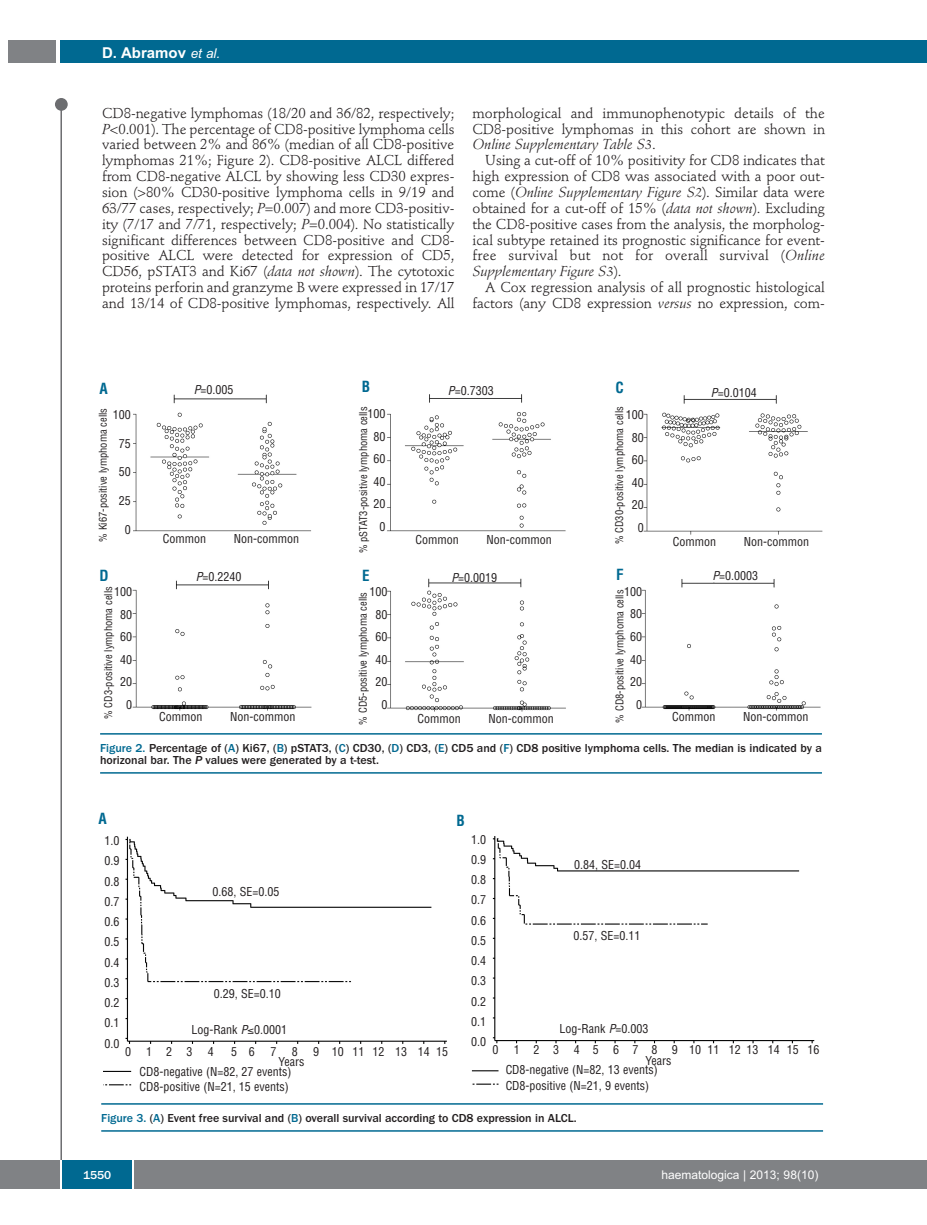
<style>
.page{position:relative;width:927px;height:1225px;background:#fff}
.page>*{position:absolute;margin:0;border:0;box-sizing:border-box;transform-origin:0 0}
.t1{font:700 15px "Arial";color:#fff}
.t2{font:700 condensed 15px "Helvetica";color:#006991}
.t3{font:14.25px/15.9px "Stempel Schneidler";letter-spacing:-.005em;color:#231f20;text-align:justify}
.t4{font:condensed 12px/22.5px "Helvetica";color:#231f20;text-align:right}
.t5{font:500 12px/12px "Franklin Gothic";color:#231f20}
.t6{font:12px "Arial";color:#fff}
.t7{font:500 12px "Franklin Gothic";color:#fff}
.t8{font:condensed 10.5px "Helvetica";color:#231f20}
.s1{font-weight:400;font-style:italic;font-size:13.5px}
.s2{font-style:italic}
.s3{color:#006991}
</style>
<div class="page">
<div style="left:911px;top:40px;width:16px;height:22px;background:#006991"></div>
<div style="left:910px;top:1160px;width:17px;height:28px;background:#808285"></div>
<div style="left:55px;top:98px;width:13px;height:13px;background:#6c6d70;border-radius:50%"></div>
<hr style="left:60px;top:101px;width:2px;height:1061px;background:#6c6d70">
<div style="left:60px;top:40px;width:852px;height:22px;background:#006991"></div>
<div style="left:9px;top:40px;width:47px;height:22px;background:#808285"></div>
<div style="left:0;top:1160px;width:911px;height:28px;background:#808285"></div>
<div style="left:62px;top:1160px;width:71px;height:28px;background:#006991"></div>
<hr style="left:60px;top:1160px;width:2px;height:28px;background:#fff">
<svg style="left:133px;top:1160px;width:1px;height:28px"></svg>
<img style="left:130px;top:394px;width:693px;height:318px">
<hr style="left:100px;top:733px;width:722px;height:1px;background:#006991">
<hr style="left:100px;top:772px;width:722px;height:1px;background:#006991">
<img style="left:103px;top:836px;width:712px;height:250px">
<hr style="left:101px;top:1103px;width:722px;height:1px;background:#006991">
<hr style="left:101px;top:1130px;width:722px;height:1px;background:#006991">
<p class="t1" style="left:102px;top:44px;width:120px">D. Abramov <span class="s1">et al.</span></p>
<p class="t3" style="left:102px;top:106px;width:354px">CD8-negative lymphomas (18/20 and 36/82, respectively; <span class="s2">P</span>&lt;0.001). The percentage of CD8-positive lymphoma cells varied between 2% and 86% (median of all CD8-positive lymphomas 21%; Figure 2). CD8-positive ALCL differed from CD8-negative ALCL by showing less CD30 expres&shy;sion (&gt;80% CD30-positive lymphoma cells in 9/19 and 63/77 cases, respectively; <span class="s2">P</span>=0.007) and more CD3-positiv&shy;ity (7/17 and 7/71, respectively; <span class="s2">P</span>=0.004). No statistically significant differences between CD8-positive and CD8- positive ALCL were detected for expression of CD5, CD56, pSTAT3 and Ki67 (<span class="s2">data not shown</span>). The cytotoxic proteins perforin and granzyme B were expressed in 17/17 and 13/14 of CD8-positive lymphomas, respectively. All</p>
<p class="t3" style="left:472px;top:106px;width:354px">morphological and immunophenotypic details of the CD8-positive lymphomas in this cohort are shown in <span class="s2">Online Supplementary Table S3</span>.</p>
<p class="t3" style="left:472px;top:154px;width:354px;text-indent:13px">Using a cut-off of 10% positivity for CD8 indicates that high expression of CD8 was associated with a poor out&shy;come (<span class="s2">Online Supplementary Figure S2</span>). Similar data were obtained for a cut-off of 15% (<span class="s2">data not shown</span>). Excluding the CD8-positive cases from the analysis, the morpholog&shy;ical subtype retained its prognostic significance for event&shy;free survival but not for overall survival (<span class="s2">Online Supplementary Figure S3</span>).</p>
<p class="t3" style="left:472px;top:280px;width:354px;text-align:right">A Cox regression analysis of all prognostic histological factors (any CD8 expression <span class="s2">versus</span> no expression, com-</p>
<p class="t2" style="left:100px;top:380px;width:10px">A</p>
<p class="t8" style="left:97px;top:542px;width:135px;rotate:-90deg">% Ki67-positive lymphoma cells</p>
<p class="t4" style="left:113px;top:404px;width:19px">100</p>
<p class="t4" style="left:119px;top:432px;width:13px">75</p>
<p class="t4" style="left:119px;top:461px;width:13px">50</p>
<p class="t4" style="left:119px;top:489px;width:13px">25</p>
<p class="t4" style="left:125px;top:518px;width:7px">0</p>
<p class="t2" style="left:362px;top:378px;width:10px">B</p>
<p class="t2" style="left:616px;top:379px;width:10px">C</p>
<p class="t4" style="left:194px;top:379px;width:41px"><span class="s2">P</span>=0.005</p>
<p class="t4" style="left:448px;top:380px;width:47px"><span class="s2">P</span>=0.7303</p>
<p class="t4" style="left:711px;top:381px;width:47px"><span class="s2">P</span>=0.0104</p>
<p class="t8" style="left:357px;top:553px;width:148px;rotate:-90deg">% pSTAT3-positive lymphoma cells</p>
<p class="t8" style="left:613px;top:544px;width:140px;rotate:-90deg">% CD30-positive lymphoma cells</p>
<p class="t4" style="left:368px;top:403px;width:19px">100<br>80<br>60<br>40<br>20<br>0</p>
<p class="t4" style="left:626px;top:404px;width:19px">100<br>80<br>60<br>40<br>20<br>0</p>
<p class="t4" style="left:163px;top:528px;width:45px">Common</p>
<p class="t4" style="left:234px;top:528px;width:67px">Non-common</p>
<p class="t4" style="left:416px;top:529px;width:45px">Common</p>
<p class="t4" style="left:487px;top:529px;width:67px">Non-common</p>
<p class="t4" style="left:673px;top:531px;width:45px">Common</p>
<p class="t4" style="left:744px;top:531px;width:67px">Non-common</p>
<p class="t2" style="left:100px;top:567px;width:11px">D</p>
<p class="t2" style="left:362px;top:567px;width:9px">E</p>
<p class="t2" style="left:616px;top:566px;width:9px">F</p>
<p class="t4" style="left:196px;top:565px;width:47px"><span class="s2">P</span>=0.2240</p>
<p class="t4" style="left:451px;top:566px;width:47px"><span class="s2">P</span>=0.0019</p>
<p class="t4" style="left:712px;top:564px;width:47px"><span class="s2">P</span>=0.0003</p>
<p class="t8" style="left:102px;top:719px;width:134px;rotate:-90deg">% CD3-positive lymphoma cells</p>
<p class="t8" style="left:357px;top:725px;width:134px;rotate:-90deg">% CD5-positive lymphoma cells</p>
<p class="t8" style="left:614px;top:722px;width:134px;rotate:-90deg">% CD8-positive lymphoma cells</p>
<p class="t4" style="left:624px;top:580px;width:19px">100<br>80<br>60<br>40<br>20<br>0</p>
<p class="t4" style="left:114px;top:581px;width:19px">100<br>80<br>60<br>40<br>20<br>0</p>
<p class="t4" style="left:369px;top:581px;width:19px">100<br>80<br>60<br>40<br>20<br>0</p>
<p class="t4" style="left:159px;top:706px;width:45px">Common</p>
<p class="t4" style="left:230px;top:706px;width:67px">Non-common</p>
<p class="t4" style="left:417px;top:707px;width:45px">Common</p>
<p class="t4" style="left:488px;top:707px;width:67px">Non-common</p>
<p class="t4" style="left:672px;top:706px;width:45px">Common</p>
<p class="t4" style="left:743px;top:706px;width:67px">Non-common</p>
<p class="t5" style="left:100px;top:741px;width:723px"><span class="s3">Figure 2.</span> Percentage of (<span class="s3">A</span>) Ki67, (<span class="s3">B</span>) pSTAT3, (<span class="s3">C</span>) CD30, (<span class="s3">D</span>) CD3, (<span class="s3">E</span>) CD5 and (<span class="s3">F</span>) CD8 positive lymphoma cells. The median is indicated by a horizonal bar. The <span class="s2">P</span> values were generated by a t-test.</p>
<p class="t2" style="left:99px;top:809px;width:10px">A</p>
<p class="t2" style="left:456px;top:812px;width:10px">B</p>
<p class="t4" style="left:105px;top:831px;width:16px;line-height:20.2px;text-align:justify">1.0<br>0.9<br>0.8<br>0.7<br>0.6<br>0.5<br>0.4<br>0.3<br>0.2<br>0.1<br>0.0</p>
<p class="t4" style="left:471px;top:829px;width:16px;line-height:20.2px;text-align:justify">1.0<br>0.9<br>0.8<br>0.7<br>0.6<br>0.5<br>0.4<br>0.3<br>0.2<br>0.1<br>0.0</p>
<p class="t4" style="left:574px;top:853px;width:68px">0.84, SE=0.04</p>
<p class="t4" style="left:212px;top:880px;width:68px">0.68, SE=0.05</p>
<p class="t4" style="left:573px;top:924px;width:68px">0.57, SE=0.11</p>
<p class="t4" style="left:214px;top:983px;width:68px">0.29, SE=0.10</p>
<p class="t4" style="left:192px;top:1018px;width:97px">Log-Rank <span class="s2">P</span>≤0.0001</p>
<p class="t4" style="left:559px;top:1017px;width:90px">Log-Rank <span class="s2">P</span>=0.003</p>
<p class="t4" style="left:492px;top:1038px;width:7px">0</p>
<p class="t4" style="left:646px;top:1044px;width:175px;line-height:10.5px;text-align:left;text-indent:-132px">1 2 3 4 5 6 7 8 9 10111213141516<br>Years</p>
<p class="t4" style="left:125px;top:1040px;width:69px">0123</p>
<p class="t4" style="left:208px;top:1040px;width:7px">4</p>
<p class="t4" style="left:231px;top:1040px;width:25px">5 6</p>
<p class="t4" style="left:270px;top:1040px;width:7px">7</p>
<p class="t4" style="left:292px;top:1040px;width:7px">8</p>
<p class="t4" style="left:313px;top:1040px;width:136px">9 10 11 12 13 14 15</p>
<p class="t4" style="left:278px;top:1051px;width:27px">Years</p>
<p class="t4" style="left:506px;top:1062px;width:154px;line-height:15px;text-align:left">CD8-negative (N=82, 13 events)<br>CD8-positive (N=21, 9 events)</p>
<p class="t4" style="left:139px;top:1064px;width:154px;line-height:15px;text-align:left">CD8-negative (N=82, 27 events)<br>CD8-positive (N=21, 15 events)</p>
<p class="t5" style="left:101px;top:1111px;width:477px"><span class="s3">Figure 3.</span> (<span class="s3">A</span>) Event free survival and (<span class="s3">B</span>) overall survival according to CD8 expression in ALCL.</p>
<p class="t7" style="left:83px;top:1167px;width:30px">1550</p>
<p class="t6" style="left:661px;top:1167px;width:158px">haematologica | 2013; 98(10)</p>
</div>
